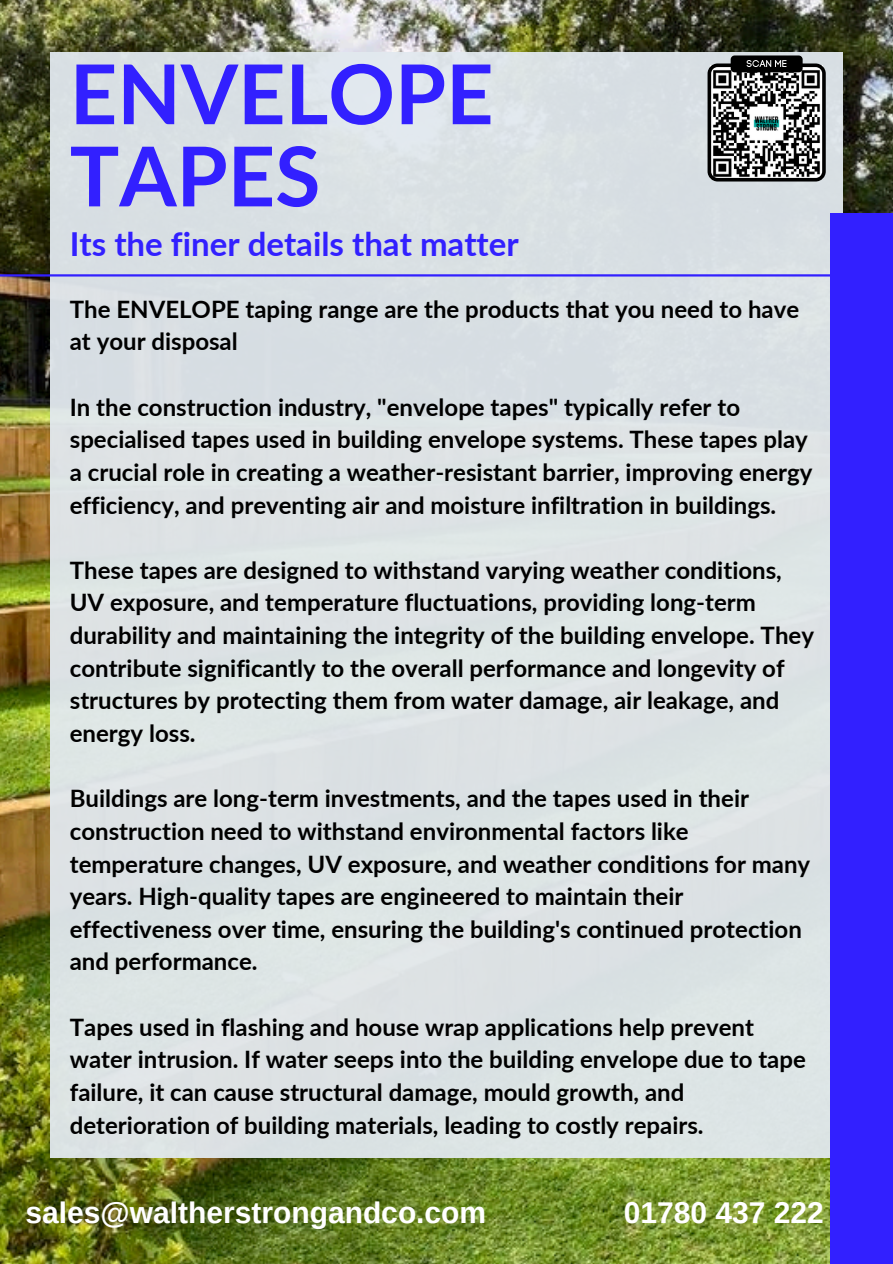
<style>
.page{position:relative;width:893px;height:1264px;background:#fff}
.page>*{position:absolute;margin:0;border:0;box-sizing:border-box;transform-origin:0 0}
.t1{font:700 82.5px/82.2px "Lato";color:#3220ff}
.t2{font:700 33px "Lato";color:#3220ff}
.t3{font:700 30px "Arimo";color:#fff}
.t4{font:700 24px/32.7px "Lato";color:#000}
</style>
<div class="page">
<img style="left:0;top:0;width:892px;height:1263px">
<div style="left:51px;top:53px;width:791px;height:1104px;background:#dce2e4"></div>
<hr style="left:0;top:274px;width:892px;height:2px;background:#3220ff">
<div style="left:830px;top:213px;width:62px;height:1050px;background:#3220ff"></div>
<div style="left:730px;top:55px;width:72px;height:17px;background:#000;border-radius:4px"></div>
<svg style="left:707px;top:60px;width:118px;height:121px;background:#767777"></svg>
<p class="t1" style="left:70px;top:51px;width:425px">ENVELOPE<br>TAPES</p>
<p class="t2" style="left:70px;top:224px;width:450px">Its the finer details that matter</p>
<h1 class="t4" style="left:70px;top:292px;width:730px">The ENVELOPE taping range are the products that you need to have at your disposal</h1>
<p class="t4" style="left:70px;top:390px;width:744px">In the construction industry, "envelope tapes" typically refer to specialised tapes used in building envelope systems. These tapes play a crucial role in creating a weather-resistant barrier, improving energy efficiency, and preventing air and moisture infiltration in buildings.</p>
<p class="t4" style="left:70px;top:553px;width:745px">These tapes are designed to withstand varying weather conditions, UV exposure, and temperature fluctuations, providing long-term durability and maintaining the integrity of the building envelope. They contribute significantly to the overall performance and longevity of structures by protecting them from water damage, air leakage, and energy loss.</p>
<h2 class="t4" style="left:70px;top:781px;width:742px">Buildings are long-term investments, and the tapes used in their construction need to withstand environmental factors like temperature changes, UV exposure, and weather conditions for many years. High-quality tapes are engineered to maintain their effectiveness over time, ensuring the building's continued protection and performance.</h2>
<p class="t4" style="left:70px;top:1010px;width:737px">Tapes used in flashing and house wrap applications help prevent water intrusion. If water seeps into the building envelope due to tape failure, it can cause structural damage, mould growth, and deterioration of building materials, leading to costly repairs.</p>
<h2 class="t3" style="left:25px;top:1195px;width:462px">sales@waltherstrongandco.com</h2>
<p class="t3" style="left:623px;top:1195px;width:202px">01780 437 222</p>
</div>
